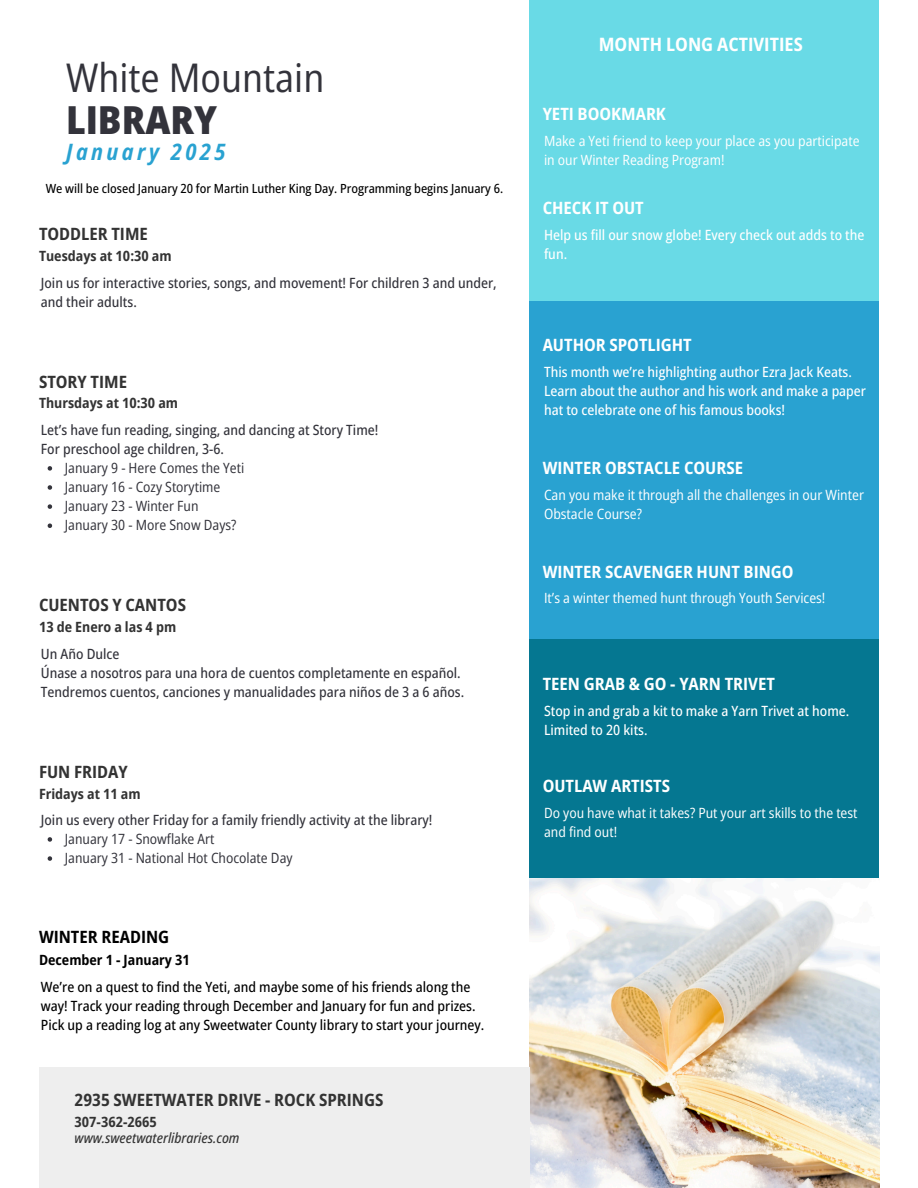
<style>
.page{position:relative;width:918px;height:1188px;background:#fff}
.page>*{position:absolute;margin:0;border:0;box-sizing:border-box;transform-origin:0 0}
.t1{font:semi-condensed 39.45px "Open Sans";color:#33333b}
.t2{font:800 semi-condensed 38.55px "Open Sans";color:#33333b}
.t3{font:italic 700 semi-condensed 22.5px "Open Sans";letter-spacing:.15em;color:#29a2d1}
.t4{font:700 semi-condensed 18.45px "Open Sans";color:#fff}
.t5{font:700 semi-condensed 16.95px "Open Sans";color:#fff}
.t6{font:700 semi-condensed 16.95px "Open Sans";color:#333}
.t7{font:700 semi-condensed 16.95px "Open Sans";color:#000}
.t8{font:500 semi-condensed 14.1px/19px "Open Sans";color:#33333b}
.t9{font:semi-condensed 14.1px/19.2px "Open Sans";color:#fff}
.t10{font:500 semi-condensed 14.1px/19.2px "Open Sans";color:#fff}
.t11{font:500 semi-condensed 14.1px/19.2px "Open Sans";color:#000}
.t12{font:semi-condensed 14.1px "Open Sans";color:#33333b}
.t13{font:700 semi-condensed 14.1px "Open Sans";color:#333}
.t14{font:italic 500 semi-condensed 14.1px "Open Sans";color:#333}
.t15{font:700 semi-condensed 14.1px "Open Sans";color:#000}
.t16{font:500 semi-condensed 12.6px "Open Sans";color:#000}
</style>
<div class="page">
<div style="left:529px;top:0;width:350px;height:336px;background:#69dae6"></div>
<div style="left:529px;top:302px;width:350px;height:337px;background:#29a2d1"></div>
<div style="left:529px;top:639px;width:350px;height:239px;background:#057791"></div>
<img style="left:529px;top:878px;width:350px;height:310px">
<div style="left:39px;top:1067px;width:490px;height:121px;background:#eee"></div>
<svg style="left:48px;top:466px;width:4px;height:5px"></svg>
<svg style="left:48px;top:485px;width:4px;height:5px"></svg>
<svg style="left:48px;top:504px;width:4px;height:5px"></svg>
<svg style="left:48px;top:523px;width:4px;height:5px"></svg>
<svg style="left:48px;top:837px;width:4px;height:5px"></svg>
<svg style="left:48px;top:856px;width:4px;height:5px"></svg>
<h2 class="t1" style="left:66px;top:50px;width:260px">White Mountain</h2>
<h1 class="t2" style="left:66px;top:93px;width:152px">LIBRARY</h1>
<h3 class="t3" style="left:66px;top:136px;width:161px">January 2025</h3>
<h5 class="t16" style="left:46px;top:180px;width:459px">We will be closed January 20 for Martin Luther King Day. Programming begins January 6.</h5>
<h4 class="t6" style="left:39px;top:222px;width:110px">TODDLER TIME</h4>
<h5 class="t13" style="left:39px;top:246px;width:134px">Tuesdays at 10:30 am</h5>
<p class="t8" style="left:41px;top:273px;width:457px">Join us for interactive stories, songs, and movement! For children 3 and under, and their adults.</p>
<h4 class="t6" style="left:39px;top:369px;width:90px">STORY TIME</h4>
<h5 class="t13" style="left:39px;top:393px;width:141px">Thursdays at 10:30 am</h5>
<h5 class="t8" style="left:41px;top:420px;width:339px">Let’s have fun reading, singing, and dancing at Story Time!<br>For preschool age children, 3-6.</h5>
<p class="t12" style="left:65px;top:458px;width:181px">January 9 - Here Comes the Yeti</p>
<p class="t12" style="left:65px;top:477px;width:157px">January 16 - Cozy Storytime</p>
<p class="t12" style="left:65px;top:496px;width:135px">January 23 - Winter Fun</p>
<p class="t12" style="left:65px;top:515px;width:173px">January 30 - More Snow Days?</p>
<h4 class="t6" style="left:39px;top:593px;width:149px">CUENTOS Y CANTOS</h4>
<h5 class="t13" style="left:39px;top:617px;width:139px">13 de Enero a las 4 pm</h5>
<h5 class="t8" style="left:41px;top:644px;width:425px">Un Año Dulce<br>Únase a nosotros para una hora de cuentos completamente en español.<br>Tendremos cuentos, canciones y manualidades para niños de 3 a 6 años.</h5>
<h4 class="t6" style="left:39px;top:760px;width:90px">FUN FRIDAY</h4>
<h4 class="t13" style="left:39px;top:784px;width:103px">Fridays at 11 am</h4>
<h5 class="t8" style="left:41px;top:810px;width:393px">Join us every other Friday for a family friendly activity at the library!</h5>
<p class="t12" style="left:65px;top:829px;width:151px">January 17 - Snowflake Art</p>
<p class="t12" style="left:65px;top:848px;width:229px">January 31 - National Hot Chocolate Day</p>
<h4 class="t7" style="left:39px;top:925px;width:132px">WINTER READING</h4>
<h5 class="t15" style="left:39px;top:950px;width:152px">December 1 - January 31</h5>
<h5 class="t11" style="left:41px;top:977px;width:445px">We’re on a quest to find the Yeti, and maybe some of his friends along the way! Track your reading through December and January for fun and prizes.<br>Pick up a reading log at any Sweetwater County library to start your journey.</h5>
<h5 class="t6" style="left:75px;top:1088px;width:310px">2935 SWEETWATER DRIVE - ROCK SPRINGS</h5>
<h4 class="t13" style="left:75px;top:1112px;width:84px">307-362-2665</h4>
<h5 class="t14" style="left:75px;top:1128px;width:166px">www.sweetwaterlibraries.com</h5>
<h6 class="t4" style="left:599px;top:31px;width:205px">MONTH LONG ACTIVITIES</h6>
<h5 class="t5" style="left:543px;top:102px;width:125px">YETI BOOKMARK</h5>
<h4 class="t9" style="left:544px;top:131px;width:317px">Make a Yeti friend to keep your place as you participate in our Winter Reading Program!</h4>
<h6 class="t5" style="left:543px;top:196px;width:103px">CHECK IT OUT</h6>
<h4 class="t10" style="left:544px;top:225px;width:322px">Help us fill our snow globe! Every check out adds to the fun.</h4>
<h6 class="t5" style="left:543px;top:333px;width:151px">AUTHOR SPOTLIGHT</h6>
<h4 class="t10" style="left:544px;top:362px;width:324px">This month we’re highlighting author Ezra Jack Keats.<br>Learn about the author and his work and make a paper hat to celebrate one of his famous books!</h4>
<h5 class="t5" style="left:543px;top:456px;width:202px">WINTER OBSTACLE COURSE</h5>
<h4 class="t9" style="left:544px;top:485px;width:321px">Can you make it through all the challenges in our Winter<br>Obstacle Course?</h4>
<h5 class="t5" style="left:543px;top:559px;width:253px">WINTER SCAVENGER HUNT BINGO</h5>
<h4 class="t9" style="left:544px;top:588px;width:283px">It’s a winter themed hunt through Youth Services!</h4>
<h5 class="t5" style="left:543px;top:672px;width:234px">TEEN GRAB &amp; GO - YARN TRIVET</h5>
<h4 class="t10" style="left:544px;top:701px;width:307px">Stop in and grab a kit to make a Yarn Trivet at home.<br>Limited to 20 kits.</h4>
<h6 class="t5" style="left:543px;top:774px;width:129px">OUTLAW ARTISTS</h6>
<h4 class="t9" style="left:544px;top:803px;width:315px">Do you have what it takes? Put your art skills to the test and find out!</h4>
</div>
